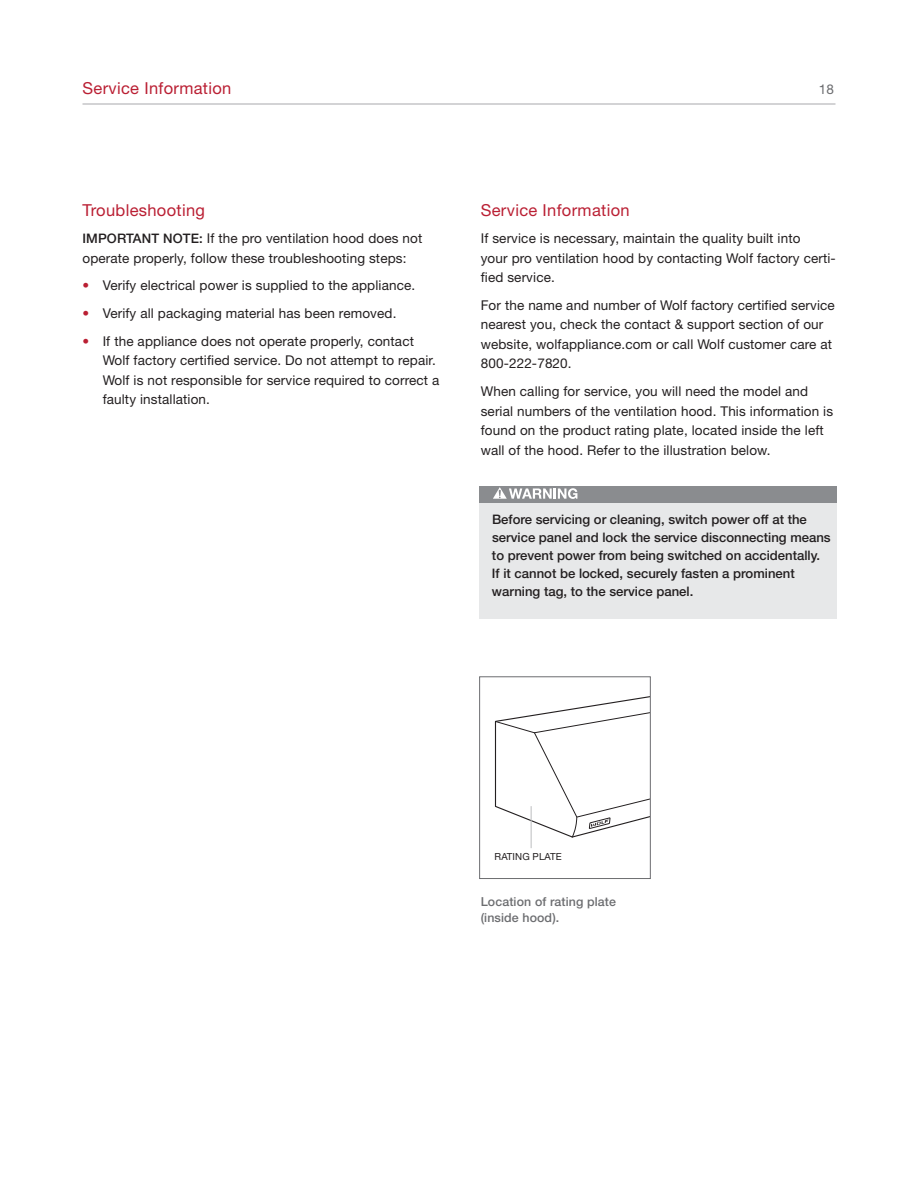
<style>
.page{position:relative;width:918px;height:1188px;background:#fff}
.page>*{position:absolute;margin:0;border:0;box-sizing:border-box;transform-origin:0 0}
.t1{font:16.5px "Helvetica Neue LT Std";letter-spacing:.02em;color:#ba1f33}
.t2{font:13.5px/19.5px "Helvetica Neue LT Std";letter-spacing:.01em;color:#231f20}
.t3{font:13.5px "Helvetica Neue LT Std";color:#6c6d70}
.t4{font:500 13.2px/18px "Helvetica Neue LT Std";color:#231f20}
.t5{font:500 12.3px/16.5px "Helvetica Neue LT Std";letter-spacing:.01em;color:#6c6d70}
.t6{font:9.75px "Helvetica Neue LT Std";letter-spacing:.01em;color:#231f20}
.s1{font-weight:500;font-size:13.2px}
.s2{color:#ba1f33}
</style>
<div class="page">
<div style="left:479px;top:486px;width:358px;height:132px;background:#e7e8e9"></div>
<div style="left:479px;top:486px;width:358px;height:17px;background:#8a8c8f"></div>
<svg style="left:493px;top:487px;width:84px;height:12px"></svg>
<svg style="left:495px;top:696px;width:154px;height:142px"></svg>
<div style="left:479px;top:676px;width:172px;height:203px;border:1px solid #6c6d70"></div>
<hr style="left:531px;top:806px;width:1px;height:42px;background:#bcbdc0">
<hr style="left:82px;top:104px;width:754px;height:1px;background:#a8a9ad">
<p class="t1" style="left:82px;top:83px;width:150px">Service Information</p>
<p class="t3" style="left:819px;top:85px;width:17px">18</p>
<p class="t1" style="left:82px;top:204px;width:124px">Troubleshooting</p>
<p class="t2" style="left:82px;top:230px;width:341px"><span class="s1">IMPORTANT NOTE:</span> If the pro ventilation hood does not operate properly, follow these troubleshooting steps:</p>
<p class="t2" style="left:83px;top:277px;width:334px"><span class="s2">•</span> Verify electrical power is supplied to the appliance.</p>
<p class="t2" style="left:83px;top:305px;width:315px"><span class="s2">•</span> Verify all packaging material has been removed.</p>
<p class="t2" style="left:103px;top:332px;width:338px;text-indent:-20px"><span class="s2">•</span> If the appliance does not operate properly, contact Wolf factory certified service. Do not attempt to repair.<br>Wolf is not responsible for service required to correct a faulty installation.</p>
<p class="t1" style="left:481px;top:204px;width:150px">Service Information</p>
<p class="t2" style="left:481px;top:230px;width:357px">If service is necessary, maintain the quality built into<br>your pro ventilation hood by contacting Wolf factory certi&shy;fied service.</p>
<p class="t2" style="left:481px;top:297px;width:356px">For the name and number of Wolf factory certified service nearest you, check the contact &amp; support section of our website, wolfappliance.com or call Wolf customer care at 800-222-7820.</p>
<p class="t2" style="left:481px;top:383px;width:354px">When calling for service, you will need the model and serial numbers of the ventilation hood. This information is found on the product rating plate, located inside the left wall of the hood. Refer to the illustration below.</p>
<p class="t4" style="left:492px;top:511px;width:340px">Before servicing or cleaning, switch power off at the service panel and lock the service disconnecting means to prevent power from being switched on accidentally.<br>If it cannot be locked, securely fasten a prominent warning tag, to the service panel.</p>
<p class="t6" style="left:495px;top:853px;width:69px">RATING PLATE</p>
<p class="t5" style="left:481px;top:894px;width:137px">Location of rating plate (inside hood).</p>
</div>
